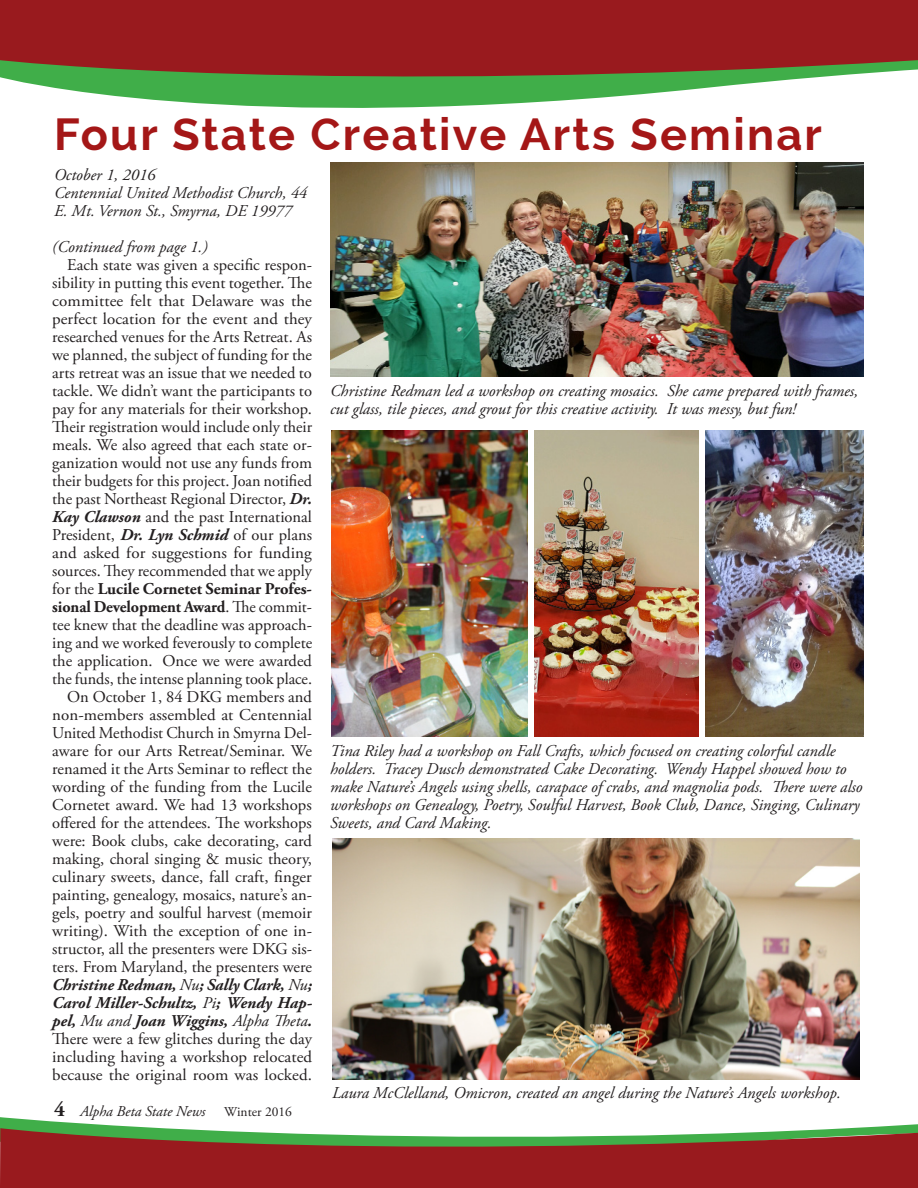
<style>
.page{position:relative;width:918px;height:1188px;background:#fff}
.page>*{position:absolute;margin:0;border:0;box-sizing:border-box;transform-origin:0 0}
.t1{font:700 45px "Raleway";letter-spacing:.05em;color:#a41717}
.DKG_body{font:16.5px/18px "Adobe Garamond Pro";color:#231f20;text-align:justify}
.DKG_body_plain{font:italic 16.5px/18px "Adobe Garamond Pro";color:#231f20}
.Inside_box{font:italic 15px "Adobe Garamond Pro";color:#231f20}
.s1{font-weight:700;font-style:italic}
.s2{font-weight:700}
.s3{font-style:italic}
.s4{font-weight:700;font-style:normal;font-size:21px}
.s5{font-style:normal;font-size:13.5px}
</style>
<div class="page">
<svg style="left:126px;top:97px;width:482px;height:11px;fill:#40ae49"></svg>
<svg style="left:0;top:0;width:918px;height:97px;fill:#991a1e"></svg>
<svg style="left:0;top:1117px;width:918px;height:71px;fill:#991a1e"></svg>
<img style="left:330px;top:162px;width:534px;height:215px">
<img style="left:535px;top:430px;width:163px;height:306px">
<img style="left:332px;top:839px;width:528px;height:241px">
<img style="left:332px;top:430px;width:195px;height:306px">
<img style="left:706px;top:430px;width:158px;height:306px">
<p class="t1" style="left:54px;top:109px;width:770px">Four State Creative Arts Seminar</p>
<p class="DKG_body_plain" style="left:54px;top:166px;width:103px">October 1, 2016</p>
<p class="DKG_body_plain" style="left:54px;top:184px;width:255px">Centennial United Methodist Church, 44<br>E. Mt. Vernon St., Smyrna, DE 19977</p>
<p class="DKG_body_plain" style="left:52px;top:238px;width:157px">(Continued from page 1.)</p>
<p class="DKG_body" style="left:52px;top:256px;width:261px;text-indent:15px">Each state was given a specific respon&shy;sibility in putting this event together. The committee felt that Delaware was the perfect location for the event and they researched venues for the Arts Retreat. As we planned, the subject of funding for the arts retreat was an issue that we needed to tackle. We didn’t want the participants to pay for any materials for their workshop.<br>Their registration would include only their meals. We also agreed that each state or&shy;ganization would not use any funds from their budgets for this project. Joan notified the past Northeast Regional Director, <span class="s1">Dr.<br>Kay Clawson</span> and the past International President, <span class="s1">Dr. Lyn Schmid</span> of our plans and asked for suggestions for funding sources. They recommended that we apply for the <span class="s2">Lucile Cornetet Seminar Profes&shy;sional Development Award</span>. The commit&shy;tee knew that the deadline was approach&shy;ing and we worked feverously to complete the application. Once we were awarded the funds, the intense planning took place.</p>
<p class="DKG_body" style="left:52px;top:688px;width:261px;text-indent:15px">On October 1, 84 DKG members and non-members assembled at Centennial United Methodist Church in Smyrna Del&shy;aware for our Arts Retreat/Seminar. We renamed it the Arts Seminar to reflect the wording of the funding from the Lucile Cornetet award. We had 13 workshops offered for the attendees. The workshops were: Book clubs, cake decorating, card making, choral singing &amp; music theory, culinary sweets, dance, fall craft, finger painting, genealogy, mosaics, nature’s an&shy;gels, poetry and soulful harvest (memoir writing). With the exception of one in&shy;structor, all the presenters were DKG sis&shy;ters. From Maryland, the presenters were <span class="s1">Christine Redman,</span> <span class="s3">Nu</span><span class="s1">; Sally Clark,</span> <span class="s3">Nu</span><span class="s1">; Carol Miller-Schultz,</span> <span class="s3">Pi</span><span class="s1">; Wendy Hap&shy;pel,</span> <span class="s3">Mu and</span> <span class="s1">Joan Wiggins,</span> <span class="s3">Alpha Theta</span><span class="s1">.<br></span>There were a few glitches during the day including having a workshop relocated because the original room was locked.</p>
<p class="Inside_box" style="left:54px;top:1102px;width:240px"><span class="s4">4</span> Alpha Beta State News <span class="s5">Winter 2016</span></p>
<p class="DKG_body_plain" style="left:330px;top:382px;width:530px">Christine Redman led a workshop on creating mosaics. She came prepared with frames, cut glass, tile pieces, and grout for this creative activity. It was messy, but fun!</p>
<p class="DKG_body_plain" style="left:330px;top:742px;width:534px">Tina Riley had a workshop on Fall Crafts, which focused on creating colorful candle holders. Tracey Dusch demonstrated Cake Decorating. Wendy Happel showed how to make Nature’s Angels using shells, carapace of crabs, and magnolia pods. There were also workshops on Genealogy, Poetry, Soulful Harvest, Book Club, Dance, Singing, Culinary Sweets, and Card Making.</p>
<p class="DKG_body_plain" style="left:332px;top:1084px;width:510px">Laura McClelland, Omicron, created an angel during the Nature’s Angels workshop.</p>
</div>
